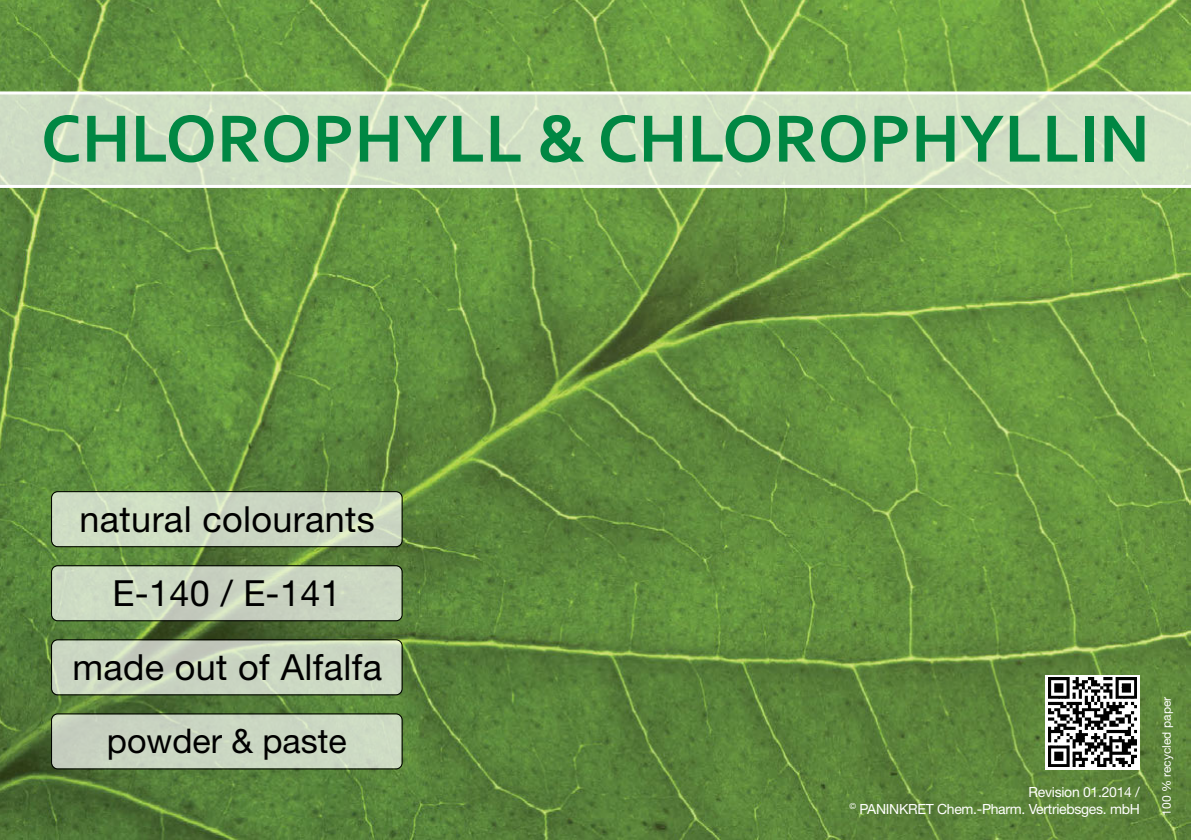
<style>
.page{position:relative;width:1191px;height:840px;background:#fff}
.page>*{position:absolute;margin:0;border:0;box-sizing:border-box;transform-origin:0 0}
.t1{font:700 70px "Corbel";color:#008743}
.t2{font:36px/74px "Helvetica Neue";letter-spacing:.01em;color:#000;text-align:center}
.t3{font:34px "Helvetica Neue";color:#000}
.t4{font:14px/16.8px "Helvetica Neue";letter-spacing:-.02em;color:#fff;text-align:right}
.t5{font:12px "Helvetica Neue";color:#fff}
</style>
<div class="page">
<img style="left:0;top:0;width:1191px;height:839px">
<svg style="left:0;top:91px;width:1191px;height:97px;background:#d3e1c7"></svg>
<div style="left:52px;top:492px;width:350px;height:54px;background:#cddac3;border-radius:6px"></div>
<div style="left:51px;top:491px;width:352px;height:56px;border:2px solid #000;border-radius:7px"></div>
<div style="left:52px;top:566px;width:350px;height:54px;background:#fff;border-radius:6px;opacity:.7"></div>
<div style="left:51px;top:565px;width:352px;height:56px;border:2px solid #000;border-radius:7px"></div>
<div style="left:52px;top:640px;width:350px;height:54px;background:#fff;border-radius:6px;opacity:.7"></div>
<div style="left:51px;top:639px;width:352px;height:56px;border:2px solid #000;border-radius:7px"></div>
<div style="left:52px;top:714px;width:350px;height:54px;background:#cad6c2;border-radius:6px"></div>
<div style="left:51px;top:713px;width:352px;height:56px;border:2px solid #000;border-radius:7px"></div>
<div style="left:1045px;top:674px;width:95px;height:95px;background:#fff"></div>
<img style="left:1048px;top:677px;width:89px;height:89px">
<h1 class="t1" style="left:41px;top:95px;width:1110px">CHLOROPHYLL &amp; CHLOROPHYLLIN</h1>
<h2 class="t2" style="left:72px;top:485px;width:311px">natural colourants<br>E-140 / E-141 made out of Alfalfa</h2>
<h3 class="t3" style="left:107px;top:728px;width:241px">powder &amp; paste</h3>
<p class="t4" style="left:849px;top:784px;width:292px">Revision 01.2014 /<br><sup>©</sup> PANINKRET Chem.-Pharm. Vertriebsges. mbH</p>
<p class="t5" style="left:1162px;top:815px;width:120px;rotate:-90deg">100 % recycled paper</p>
</div>
